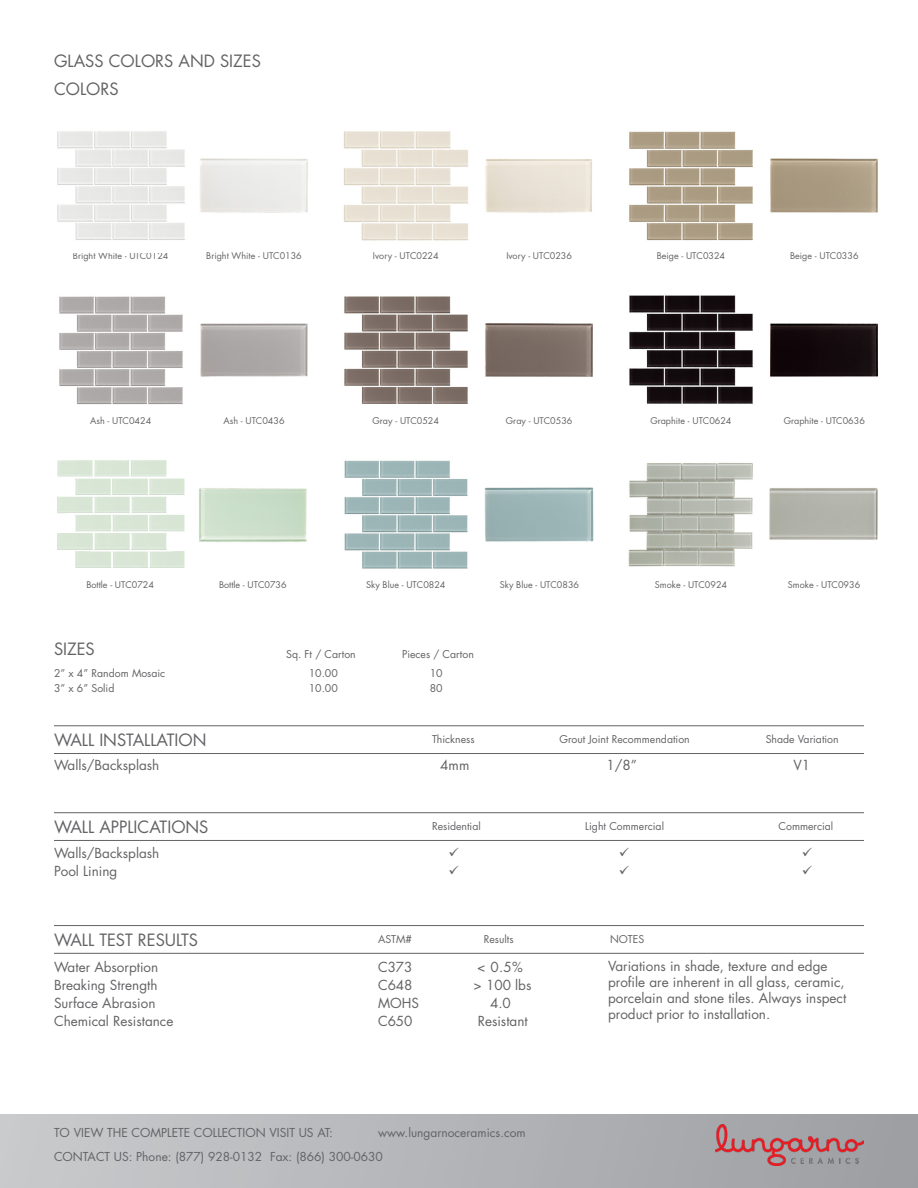
<style>
.page{position:relative;width:918px;height:1188px;background:#fff}
.page>*{position:absolute;margin:0;border:0;box-sizing:border-box;transform-origin:0 0}
.INSTALLATION_APPLICA{font:16.5px "Futura";color:#636366}
.Product_header{font:16.5px "Futura";color:#636366}
.Installation_Applica{font:13.5px "Futura";color:#636366}
.Notes_blurb{font:13.5px/16.2px "Futura";color:#636366}
.Product_header-2{font:12px "Futura";color:#636366}
.INSTALLATION_APPLICA-2{font:10.5px "Futura";color:#636366}
.SIZES_COLORS{font:10.5px "Futura";color:#636366}
.Color_names_and_skus{font:9px "Futura";color:#636366}
</style>
<div class="page">
<hr style="left:54px;top:725px;width:810px;height:1px;background:#636366">
<hr style="left:54px;top:753px;width:810px;height:1px;background:#636366">
<hr style="left:54px;top:812px;width:810px;height:1px;background:#636366">
<hr style="left:54px;top:840px;width:810px;height:1px;background:#636366">
<hr style="left:54px;top:925px;width:810px;height:1px;background:#636366">
<hr style="left:54px;top:953px;width:810px;height:1px;background:#636366">
<div style="left:0;top:1115px;width:918px;height:73px;background:linear-gradient(to right,#c9cacd,#9d9ea2)"></div>
<img style="left:715px;top:1124px;width:149px;height:42px">
<img style="left:57px;top:131px;width:251px;height:109px">
<img style="left:343px;top:131px;width:249px;height:110px">
<img style="left:629px;top:131px;width:249px;height:110px">
<img style="left:59px;top:296px;width:249px;height:109px">
<img style="left:344px;top:296px;width:249px;height:108px">
<img style="left:629px;top:295px;width:249px;height:109px">
<img style="left:344px;top:460px;width:250px;height:109px">
<img style="left:628px;top:463px;width:250px;height:104px">
<img style="left:57px;top:460px;width:250px;height:108px">
<p class="Product_header" style="left:54px;top:50px;width:208px">GLASS COLORS AND SIZES</p>
<p class="Product_header" style="left:54px;top:78px;width:66px">COLORS</p>
<p class="Color_names_and_skus" style="left:73px;top:250px;width:97px">Bright White - UTC0124</p>
<p class="Color_names_and_skus" style="left:206px;top:250px;width:97px">Bright White - UTC0136</p>
<p class="Color_names_and_skus" style="left:373px;top:250px;width:67px">Ivory - UTC0224</p>
<p class="Color_names_and_skus" style="left:506px;top:250px;width:67px">Ivory - UTC0236</p>
<p class="Color_names_and_skus" style="left:657px;top:250px;width:70px">Beige - UTC0324</p>
<p class="Color_names_and_skus" style="left:790px;top:250px;width:70px">Beige - UTC0336</p>
<p class="Color_names_and_skus" style="left:90px;top:415px;width:63px">Ash - UTC0424</p>
<p class="Color_names_and_skus" style="left:224px;top:415px;width:63px">Ash - UTC0436</p>
<p class="Color_names_and_skus" style="left:373px;top:415px;width:68px">Gray - UTC0524</p>
<p class="Color_names_and_skus" style="left:506px;top:415px;width:68px">Gray - UTC0536</p>
<p class="Color_names_and_skus" style="left:650px;top:415px;width:83px">Graphite - UTC0624</p>
<p class="Color_names_and_skus" style="left:784px;top:415px;width:83px">Graphite - UTC0636</p>
<p class="Color_names_and_skus" style="left:86px;top:579px;width:69px">Bottle - UTC0724</p>
<p class="Color_names_and_skus" style="left:219px;top:579px;width:69px">Bottle - UTC0736</p>
<p class="Color_names_and_skus" style="left:366px;top:579px;width:81px">Sky Blue - UTC0824</p>
<p class="Color_names_and_skus" style="left:500px;top:579px;width:81px">Sky Blue - UTC0836</p>
<p class="Color_names_and_skus" style="left:655px;top:579px;width:74px">Smoke - UTC0924</p>
<p class="Color_names_and_skus" style="left:788px;top:579px;width:74px">Smoke - UTC0936</p>
<p class="Product_header" style="left:54px;top:638px;width:42px">SIZES</p>
<p class="SIZES_COLORS" style="left:286px;top:648px;width:71px">Sq. Ft / Carton</p>
<p class="SIZES_COLORS" style="left:402px;top:648px;width:73px">Pieces / Carton</p>
<p class="SIZES_COLORS" style="left:54px;top:666px;width:113px">2” x 4” Random Mosaic</p>
<p class="SIZES_COLORS" style="left:309px;top:666px;width:31px">10.00</p>
<p class="SIZES_COLORS" style="left:430px;top:666px;width:14px">10</p>
<p class="SIZES_COLORS" style="left:54px;top:681px;width:62px">3” x 6” Solid</p>
<p class="SIZES_COLORS" style="left:309px;top:681px;width:31px">10.00</p>
<p class="SIZES_COLORS" style="left:430px;top:681px;width:14px">80</p>
<p class="INSTALLATION_APPLICA" style="left:54px;top:730px;width:154px">WALL INSTALLATION</p>
<p class="INSTALLATION_APPLICA-2" style="left:432px;top:733px;width:44px">Thickness</p>
<p class="INSTALLATION_APPLICA-2" style="left:559px;top:733px;width:132px">Grout Joint Recommendation</p>
<p class="INSTALLATION_APPLICA-2" style="left:766px;top:733px;width:75px">Shade Variation</p>
<p class="Installation_Applica" style="left:54px;top:756px;width:107px">Walls/Backsplash</p>
<p class="Installation_Applica" style="left:440px;top:756px;width:31px">4mm</p>
<p class="Installation_Applica" style="left:606px;top:756px;width:32px">1/8”</p>
<p class="Installation_Applica" style="left:793px;top:756px;width:18px">V1</p>
<p class="INSTALLATION_APPLICA" style="left:54px;top:817px;width:156px">WALL APPLICATIONS</p>
<p class="INSTALLATION_APPLICA-2" style="left:432px;top:820px;width:50px">Residential</p>
<p class="INSTALLATION_APPLICA-2" style="left:585px;top:820px;width:80px">Light Commercial</p>
<p class="INSTALLATION_APPLICA-2" style="left:779px;top:820px;width:56px">Commercial</p>
<p class="Installation_Applica" style="left:54px;top:844px;width:107px">Walls/Backsplash</p>
<p class="Installation_Applica" style="left:54px;top:862px;width:65px">Pool Lining</p>
<p class="INSTALLATION_APPLICA" style="left:54px;top:930px;width:146px">WALL TEST RESULTS</p>
<p class="INSTALLATION_APPLICA-2" style="left:378px;top:933px;width:36px">ASTM#</p>
<p class="INSTALLATION_APPLICA-2" style="left:484px;top:933px;width:31px">Results</p>
<p class="INSTALLATION_APPLICA-2" style="left:610px;top:933px;width:36px">NOTES</p>
<p class="Notes_blurb" style="left:608px;top:958px;width:240px">Variations in shade, texture and edge profile are inherent in all glass, ceramic, porcelain and stone tiles. Always inspect product prior to installation.</p>
<p class="Installation_Applica" style="left:54px;top:959px;width:106px">Water Absorption</p>
<p class="Installation_Applica" style="left:378px;top:959px;width:36px">C373</p>
<p class="Installation_Applica" style="left:477px;top:959px;width:47px">&lt; 0.5%</p>
<p class="Installation_Applica" style="left:54px;top:977px;width:105px">Breaking Strength</p>
<p class="Installation_Applica" style="left:378px;top:977px;width:36px">C648</p>
<p class="Installation_Applica" style="left:474px;top:977px;width:59px">&gt; 100 lbs</p>
<p class="Installation_Applica" style="left:54px;top:995px;width:103px">Surface Abrasion</p>
<p class="Installation_Applica" style="left:378px;top:995px;width:42px">MOHS</p>
<p class="Installation_Applica" style="left:490px;top:995px;width:22px">4.0</p>
<p class="Installation_Applica" style="left:54px;top:1013px;width:121px">Chemical Resistance</p>
<p class="Installation_Applica" style="left:378px;top:1013px;width:36px">C650</p>
<p class="Installation_Applica" style="left:478px;top:1013px;width:52px">Resistant</p>
<p class="Product_header-2" style="left:54px;top:1125px;width:280px">TO VIEW THE COMPLETE COLLECTION VISIT US AT:</p>
<p class="Product_header-2" style="left:378px;top:1125px;width:149px">www.lungarnoceramics.com</p>
<p class="Product_header-2" style="left:54px;top:1149px;width:331px">CONTACT US: Phone: (877) 928-0132 Fax: (866) 300-0630</p>
</div>
